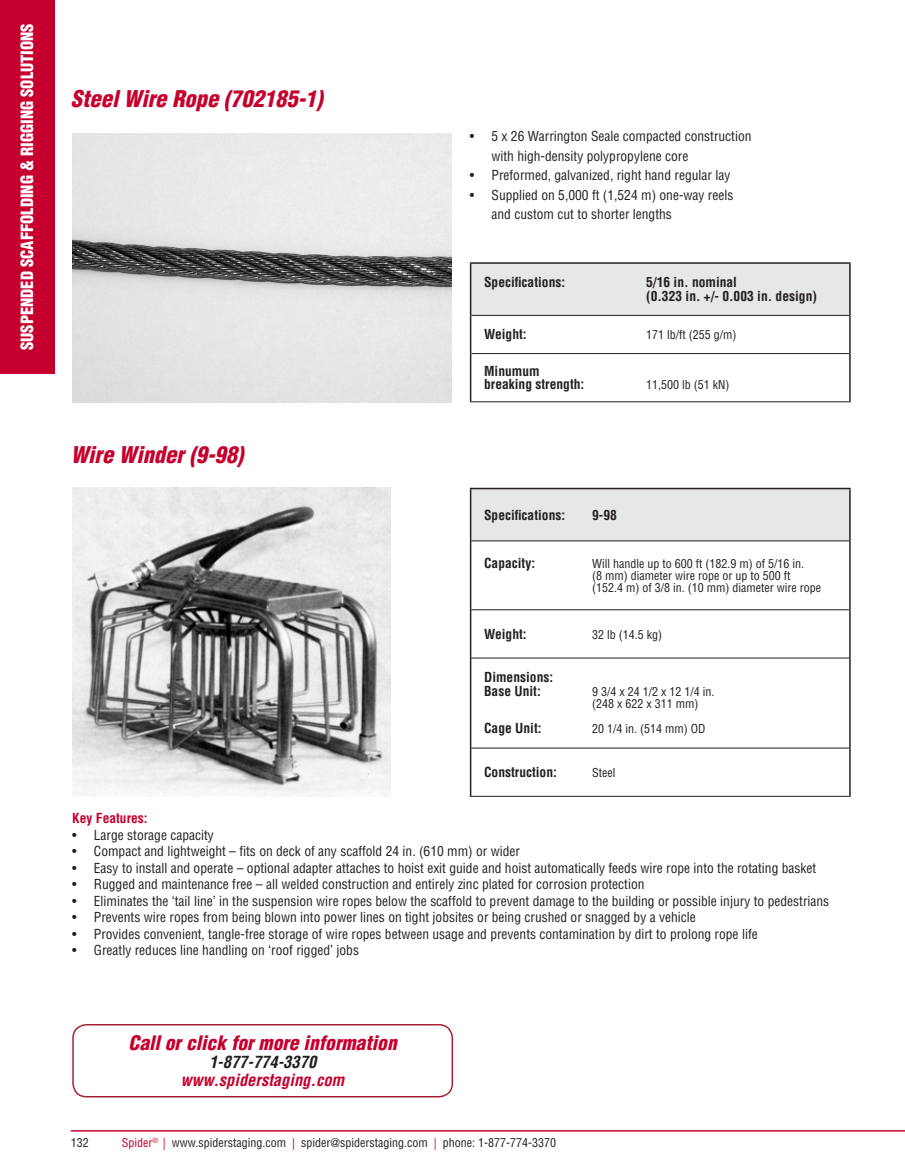
<style>
.page{position:relative;width:905px;height:1175px;background:#fff}
.page>*{position:absolute;margin:0;border:0;box-sizing:border-box;transform-origin:0 0}
.t1{font:italic 900 condensed 22.5px "Helvetica LT Std";color:#c5002e}
.t2{font:italic 900 condensed 19.5px "Helvetica LT Std";color:#c5002e}
.t3{font:900 condensed 16.5px "Helvetica LT Std";color:#fff}
.t4{font:italic 700 condensed 16.5px "Helvetica LT Std";color:#c5002e}
.t5{font:italic 700 condensed 16.5px "Helvetica LT Std";color:#231f20}
.t6{font:condensed 13.5px/19.5px "Helvetica LT Std";color:#231f20}
.t7{font:700 condensed 13.5px/13.5px "Helvetica LT Std";color:#231f20}
.t8{font:700 condensed 13.5px "Helvetica LT Std";color:#c5002e}
.t9{font:condensed 12px/12px "Helvetica LT Std";color:#231f20}
.s1{color:#c5002e}
</style>
<div class="page">
<div style="left:0;top:0;width:54px;height:373px;background:#c5002e"></div>
<hr style="left:71px;top:1130px;width:833px;height:1px;background:#c5002e">
<div style="left:470px;top:263px;width:379px;height:52px;background:#e6e7e9"></div>
<hr style="left:470px;top:262px;width:380px;height:2px;background:#231f20">
<hr style="left:470px;top:264px;width:1px;height:51px;background:#231f20">
<hr style="left:849px;top:264px;width:1px;height:51px;background:#231f20">
<hr style="left:470px;top:315px;width:1px;height:38px;background:#231f20">
<hr style="left:849px;top:315px;width:1px;height:38px;background:#231f20">
<hr style="left:470px;top:353px;width:1px;height:48px;background:#231f20">
<hr style="left:849px;top:353px;width:1px;height:48px;background:#231f20">
<hr style="left:471px;top:315px;width:378px;height:1px;background:#231f20">
<hr style="left:471px;top:353px;width:378px;height:1px;background:#231f20">
<hr style="left:470px;top:401px;width:380px;height:1px;background:#231f20">
<div style="left:470px;top:488px;width:379px;height:53px;background:#e6e7e9"></div>
<hr style="left:470px;top:488px;width:380px;height:1px;background:#231f20">
<hr style="left:470px;top:489px;width:1px;height:52px;background:#231f20">
<hr style="left:849px;top:489px;width:1px;height:52px;background:#231f20">
<hr style="left:470px;top:541px;width:1px;height:69px;background:#231f20">
<hr style="left:849px;top:541px;width:1px;height:69px;background:#231f20">
<hr style="left:470px;top:610px;width:1px;height:48px;background:#231f20">
<hr style="left:849px;top:610px;width:1px;height:48px;background:#231f20">
<hr style="left:470px;top:658px;width:1px;height:90px;background:#231f20">
<hr style="left:849px;top:658px;width:1px;height:90px;background:#231f20">
<hr style="left:470px;top:748px;width:1px;height:48px;background:#231f20">
<hr style="left:849px;top:748px;width:1px;height:48px;background:#231f20">
<hr style="left:471px;top:540px;width:378px;height:1px;background:#231f20">
<hr style="left:471px;top:609px;width:378px;height:1px;background:#231f20">
<hr style="left:471px;top:657px;width:378px;height:1px;background:#231f20">
<hr style="left:471px;top:747px;width:378px;height:1px;background:#231f20">
<hr style="left:470px;top:796px;width:380px;height:1px;background:#231f20">
<img style="left:72px;top:133px;width:380px;height:270px">
<img style="left:72px;top:488px;width:318px;height:308px">
<div style="left:72px;top:1024px;width:381px;height:73px;border:2px solid #a62035;border-radius:14px"></div>
<p class="t3" style="left:17px;top:350px;width:328px;rotate:-90deg">SUSPENDED SCAFFOLDING &amp; RIGGING SOLUTIONS</p>
<p class="t1" style="left:71px;top:84px;width:253px">Steel Wire Rope (702185-1)</p>
<p class="t1" style="left:71px;top:440px;width:174px">Wire Winder (9-98)</p>
<p class="t6" style="left:491px;top:126px;width:261px;text-indent:-22px">• 5 x 26 Warrington Seale compacted construction with high-density polypropylene core</p>
<p class="t6" style="left:470px;top:165px;width:262px">• Preformed, galvanized, right hand regular lay</p>
<p class="t6" style="left:470px;top:185px;width:265px">• Supplied on 5,000 ft (1,524 m) one-way reels</p>
<p class="t6" style="left:491px;top:204px;width:182px">and custom cut to shorter lengths</p>
<p class="t7" style="left:484px;top:275px;width:82px">Specifications:</p>
<p class="t7" style="left:646px;top:275px;width:92px">5/16 in. nominal</p>
<p class="t7" style="left:646px;top:289px;width:172px">(0.323 in. +/- 0.003 in. design)</p>
<p class="t7" style="left:484px;top:327px;width:44px">Weight:</p>
<p class="t9" style="left:646px;top:329px;width:92px">171 lb/ft (255 g/m)</p>
<p class="t7" style="left:484px;top:364px;width:102px">Minumum breaking strength:</p>
<p class="t9" style="left:646px;top:379px;width:85px">11,500 lb (51 kN)</p>
<p class="t7" style="left:484px;top:508px;width:82px">Specifications:</p>
<p class="t7" style="left:592px;top:508px;width:26px">9-98</p>
<p class="t7" style="left:484px;top:556px;width:53px">Capacity:</p>
<p class="t9" style="left:592px;top:557px;width:230px">Will handle up to 600 ft (182.9 m) of 5/16 in.<br>(8 mm) diameter wire rope or up to 500 ft (152.4 m) of 3/8 in. (10 mm) diameter wire rope</p>
<p class="t7" style="left:484px;top:627px;width:44px">Weight:</p>
<p class="t9" style="left:592px;top:628px;width:71px">32 lb (14.5 kg)</p>
<p class="t7" style="left:484px;top:670px;width:70px">Dimensions:<br>Base Unit:</p>
<p class="t9" style="left:592px;top:685px;width:124px">9 3/4 x 24 1/2 x 12 1/4 in.</p>
<p class="t9" style="left:592px;top:697px;width:108px">(248 x 622 x 311 mm)</p>
<p class="t7" style="left:484px;top:721px;width:59px">Cage Unit:</p>
<p class="t9" style="left:592px;top:723px;width:115px">20 1/4 in. (514 mm) OD</p>
<p class="t7" style="left:484px;top:765px;width:74px">Construction:</p>
<p class="t9" style="left:592px;top:766px;width:25px">Steel</p>
<p class="t8" style="left:72px;top:809px;width:77px">Key Features:</p>
<p class="t6" style="left:72px;top:824px;width:143px">• Large storage capacity</p>
<p class="t6" style="left:72px;top:841px;width:449px">• Compact and lightweight – fits on deck of any scaffold 24 in. (610 mm) or wider</p>
<p class="t6" style="left:72px;top:857px;width:745px">• Easy to install and operate – optional adapter attaches to hoist exit guide and hoist automatically feeds wire rope into the rotating basket</p>
<p class="t6" style="left:72px;top:874px;width:573px">• Rugged and maintenance free – all welded construction and entirely zinc plated for corrosion protection</p>
<p class="t6" style="left:72px;top:890px;width:758px">• Eliminates the ‘tail line’ in the suspension wire ropes below the scaffold to prevent damage to the building or possible injury to pedestrians</p>
<p class="t6" style="left:72px;top:907px;width:625px">• Prevents wire ropes from being blown into power lines on tight jobsites or being crushed or snagged by a vehicle</p>
<p class="t6" style="left:72px;top:923px;width:687px">• Provides convenient, tangle-free storage of wire ropes between usage and prevents contamination by dirt to prolong rope life</p>
<p class="t6" style="left:72px;top:940px;width:288px">• Greatly reduces line handling on ‘roof rigged’ jobs</p>
<p class="t2" style="left:128px;top:1030px;width:270px">Call or click for more information</p>
<p class="t5" style="left:209px;top:1051px;width:109px">1-877-774-3370</p>
<p class="t4" style="left:181px;top:1069px;width:165px">www.spiderstaging.com</p>
<p class="t9" style="left:71px;top:1136px;width:19px">132</p>
<p class="t9" style="left:122px;top:1136px;width:436px"><span class="s1">Spider</span><sup>®</sup> <span class="s1">|</span> www.spiderstaging.com <span class="s1">|</span> spider@spiderstaging.com <span class="s1">|</span> phone: 1-877-774-3370</p>
</div>
